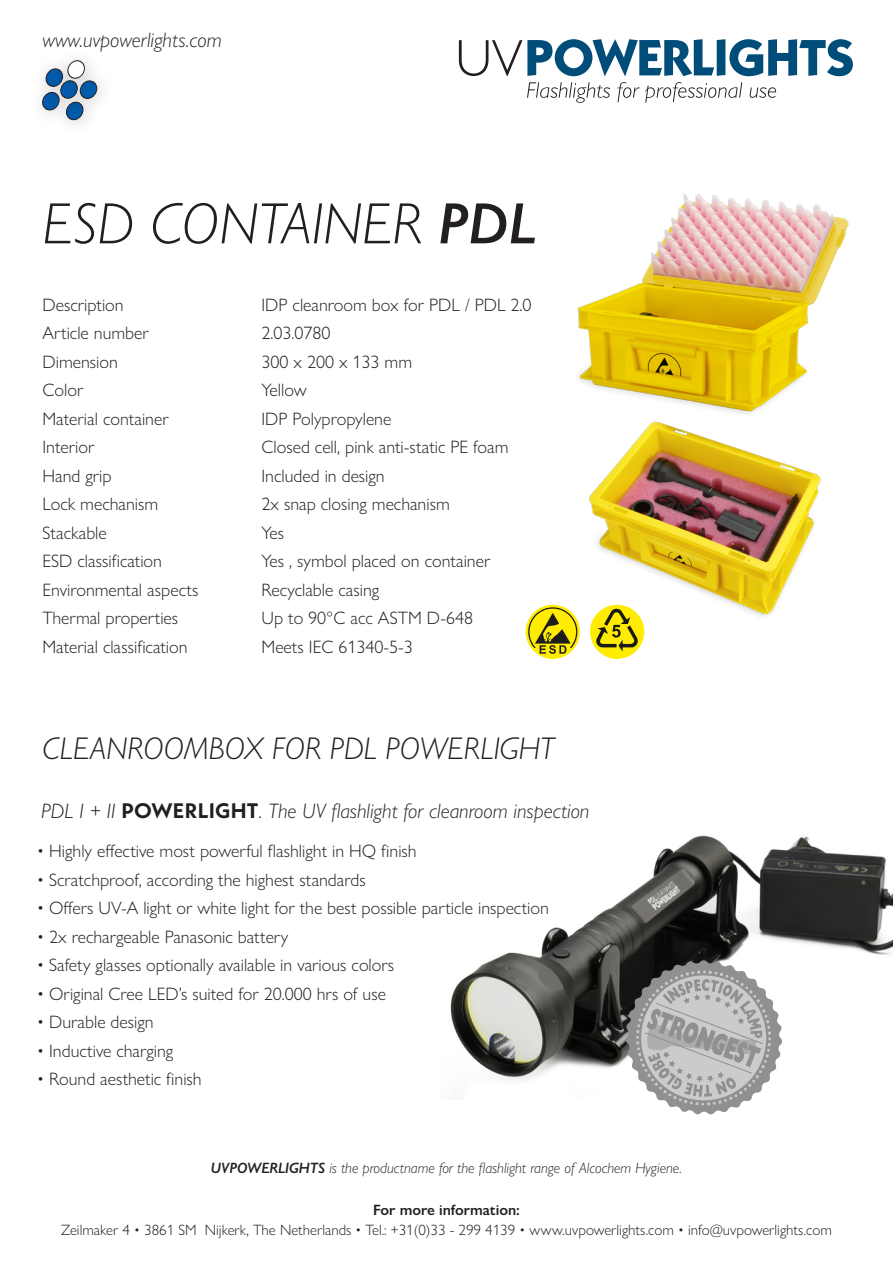
<style>
.page{position:relative;width:893px;height:1263px;background:#fff}
.page>*{position:absolute;margin:0;border:0;box-sizing:border-box;transform-origin:0 0}
.t1{font:italic 300 58.5px "Gill Sans Nova";color:#231f20}
.t2{font:italic 300 31.5px "Gill Sans Nova";color:#231f20}
.t3{font:italic 300 21px "Gill Sans Nova";color:#231f20}
.t4{font:300 18px "Gill Sans Nova";color:#231f20}
.t5{font:300 15px "Gill Sans Nova";color:#231f20}
.t6{font:italic 300 15px "Gill Sans Nova";color:#231f20}
.t7{font:600 15px "Gill Sans Nova";color:#231f20}
.s1{font-weight:600}
.s2{font-family:"Neue Kabel";font-weight:700;font-style:normal}
</style>
<div class="page">
<img style="left:588px;top:426px;width:233px;height:208px">
<img style="left:577px;top:194px;width:272px;height:232px">
<svg style="left:527px;top:82px;width:83px;height:21px"></svg>
<svg style="left:617px;top:82px;width:125px;height:21px"></svg>
<svg style="left:750px;top:87px;width:26px;height:11px"></svg>
<svg style="left:459px;top:39px;width:394px;height:37px"></svg>
<svg style="left:42px;top:59px;width:55px;height:62px"></svg>
<img style="left:450px;top:835px;width:443px;height:245px">
<svg style="left:625px;top:960px;width:157px;height:155px"></svg>
<svg style="left:526px;top:605px;width:54px;height:54px"></svg>
<svg style="left:590px;top:605px;width:54px;height:54px"></svg>
<p class="t3" style="left:43px;top:27px;width:181px">www.uvpowerlights.com</p>
<p class="t1" style="left:43px;top:188px;width:496px">ESD CONTAINER <span class="s1">PDL</span></p>
<p class="t4" style="left:43px;top:294px;width:83px">Description</p>
<p class="t4" style="left:262px;top:294px;width:272px">IDP cleanroom box for PDL / PDL 2.0</p>
<p class="t4" style="left:43px;top:322px;width:108px">Article number</p>
<p class="t4" style="left:262px;top:322px;width:70px">2.03.0780</p>
<p class="t4" style="left:43px;top:351px;width:77px">Dimension</p>
<p class="t4" style="left:262px;top:351px;width:152px">300 x 200 x 133 mm</p>
<p class="t4" style="left:43px;top:379px;width:42px">Color</p>
<p class="t4" style="left:262px;top:379px;width:47px">Yellow</p>
<p class="t4" style="left:43px;top:408px;width:128px">Material container</p>
<p class="t4" style="left:262px;top:408px;width:131px">IDP Polypropylene</p>
<p class="t4" style="left:43px;top:436px;width:53px">Interior</p>
<p class="t4" style="left:262px;top:436px;width:248px">Closed cell, pink anti-static PE foam</p>
<p class="t4" style="left:43px;top:465px;width:71px">Hand grip</p>
<p class="t4" style="left:262px;top:465px;width:125px">Included in design</p>
<p class="t4" style="left:43px;top:493px;width:117px">Lock mechanism</p>
<p class="t4" style="left:262px;top:493px;width:190px">2x snap closing mechanism</p>
<p class="t4" style="left:43px;top:522px;width:66px">Stackable</p>
<p class="t4" style="left:262px;top:522px;width:24px">Yes</p>
<p class="t4" style="left:43px;top:550px;width:121px">ESD classification</p>
<p class="t4" style="left:262px;top:550px;width:230px">Yes , symbol placed on container</p>
<p class="t4" style="left:43px;top:579px;width:158px">Environmental aspects</p>
<p class="t4" style="left:262px;top:579px;width:119px">Recyclable casing</p>
<p class="t4" style="left:43px;top:607px;width:137px">Thermal properties</p>
<p class="t4" style="left:262px;top:607px;width:213px">Up to 90°C acc ASTM D-648</p>
<p class="t4" style="left:43px;top:636px;width:147px">Material classification</p>
<p class="t4" style="left:262px;top:636px;width:153px">Meets IEC 61340-5-3</p>
<p class="t2" style="left:43px;top:729px;width:514px">CLEANROOMBOX FOR PDL POWERLIGHT</p>
<p class="t3" style="left:41px;top:798px;width:550px">PDL I + II <span class="s2">POWERLIGHT</span>. The UV flashlight for cleanroom inspection</p>
<p class="t4" style="left:37px;top:840px;width:381px">• Highly effective most powerful flashlight in HQ finish</p>
<p class="t4" style="left:37px;top:869px;width:330px">• Scratchproof, according the highest standards</p>
<p class="t4" style="left:37px;top:897px;width:513px">• Offers UV-A light or white light for the best possible particle inspection</p>
<p class="t4" style="left:37px;top:926px;width:253px">• 2x rechargeable Panasonic battery</p>
<p class="t4" style="left:37px;top:954px;width:358px">• Safety glasses optionally available in various colors</p>
<p class="t4" style="left:37px;top:983px;width:350px">• Original Cree LED’s suited for 20.000 hrs of use</p>
<p class="t4" style="left:37px;top:1011px;width:118px">• Durable design</p>
<p class="t4" style="left:37px;top:1040px;width:138px">• Inductive charging</p>
<p class="t4" style="left:37px;top:1068px;width:166px">• Round aesthetic finish</p>
<p class="t6" style="left:211px;top:1159px;width:473px"><span class="s1">UVPOWERLIGHTS</span> is the productname for the flashlight range of Alcochem Hygiene.</p>
<p class="t7" style="left:373px;top:1200px;width:148px">For more information:</p>
<p class="t5" style="left:61px;top:1220px;width:772px">Zeilmaker 4 • 3861 SM Nijkerk, The Netherlands • Tel.: +31(0)33 - 299 4139 • www.uvpowerlights.com • info@uvpowerlights.com</p>
</div>
